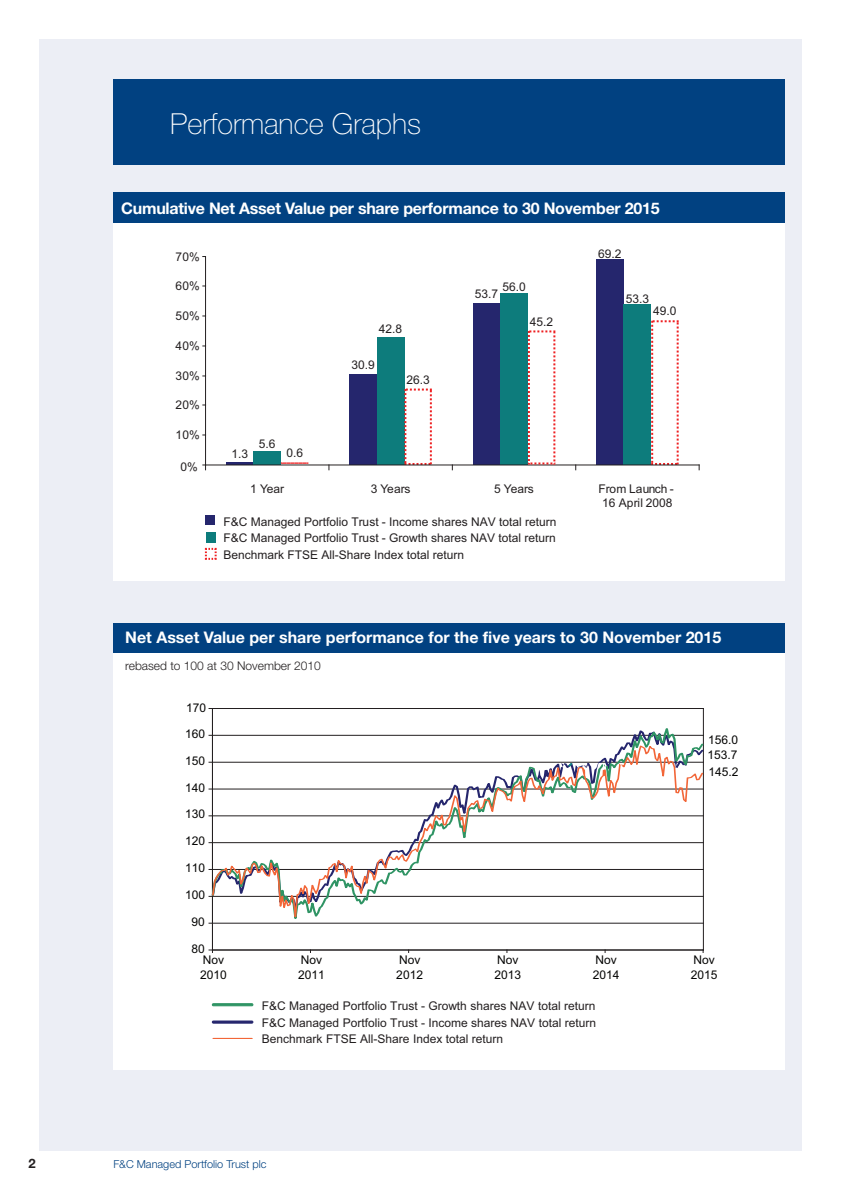
<style>
.page{position:relative;width:842px;height:1191px;background:#fff}
.page>*{position:absolute;margin:0;border:0;box-sizing:border-box;transform-origin:0 0}
.t1{font:100 29px "Helvetica Neue LT";color:#fff}
.t2{font:700 16px "Helvetica Neue LT";letter-spacing:-.015em;color:#fff}
.t3{font:700 13px "Helvetica Neue LT";color:#231f20}
.t4{font:12px/16.8px "Arial";color:#231f20;text-align:justify}
.t5{font:12px/14.4px "Arial";color:#050504}
.t6{font:300 12px "Helvetica Neue LT";color:#231f20}
.t7{font:300 11px "Helvetica Neue LT";color:#014181}
</style>
<div class="page">
<div style="left:40px;top:40px;width:762px;height:1111px;background:#eceef5"></div>
<div style="left:113px;top:79px;width:672px;height:85px;background:#014181"></div>
<div style="left:113px;top:193px;width:672px;height:34px;background:#014181"></div>
<div style="left:113px;top:623px;width:672px;height:34px;background:#014181"></div>
<div style="left:113px;top:223px;width:672px;height:357px;background:#fff"></div>
<div style="left:206px;top:532px;width:10px;height:10px;background:#0d7c7c"></div>
<svg style="left:204px;top:547px;width:13px;height:13px"></svg>
<div style="left:206px;top:515px;width:9px;height:10px;background:#25266d"></div>
<hr style="left:226px;top:462px;width:27px;height:3px;background:#25266d">
<div style="left:349px;top:374px;width:28px;height:91px;background:#25266d"></div>
<div style="left:473px;top:304px;width:27px;height:161px;background:#25266d"></div>
<div style="left:596px;top:260px;width:28px;height:205px;background:#25266d"></div>
<div style="left:253px;top:451px;width:28px;height:14px;background:#0d7c7c"></div>
<div style="left:377px;top:337px;width:27px;height:128px;background:#0d7c7c"></div>
<div style="left:500px;top:294px;width:28px;height:171px;background:#0d7c7c"></div>
<div style="left:624px;top:305px;width:27px;height:160px;background:#0d7c7c"></div>
<svg style="left:404px;top:388px;width:28px;height:76px"></svg>
<svg style="left:651px;top:320px;width:28px;height:144px"></svg>
<hr style="left:205px;top:256px;width:1px;height:209px;background:#231f20">
<hr style="left:206px;top:464px;width:493px;height:1px;background:#231f20">
<svg style="left:281px;top:462px;width:27px;height:2px"></svg>
<svg style="left:528px;top:330px;width:27px;height:134px"></svg>
<div style="left:113px;top:653px;width:672px;height:416px;background:#fff"></div>
<hr style="left:212px;top:1037px;width:41px;height:2px;background:#f26638">
<div style="left:212px;top:1020px;width:41px;height:3px;border:1px solid #25266d"></div>
<div style="left:212px;top:1003px;width:41px;height:3px;border:1px solid #2f9464"></div>
<hr style="left:212px;top:922px;width:491px;height:1px;background:#231f20">
<hr style="left:212px;top:896px;width:491px;height:1px;background:#231f20">
<hr style="left:212px;top:869px;width:491px;height:1px;background:#231f20">
<hr style="left:212px;top:842px;width:491px;height:1px;background:#231f20">
<hr style="left:212px;top:815px;width:491px;height:1px;background:#231f20">
<hr style="left:212px;top:761px;width:491px;height:1px;background:#231f20">
<hr style="left:212px;top:735px;width:491px;height:1px;background:#231f20">
<hr style="left:212px;top:708px;width:491px;height:1px;background:#231f20">
<hr style="left:703px;top:708px;width:1px;height:242px;background:#231f20">
<hr style="left:212px;top:708px;width:1px;height:242px;background:#231f20">
<hr style="left:212px;top:949px;width:491px;height:1px;background:#231f20">
<svg style="left:212px;top:767px;width:377px;height:150px"></svg>
<svg style="left:587px;top:728px;width:116px;height:74px"></svg>
<h1 class="t1" style="left:170px;top:107px;width:252px">Performance Graphs</h1>
<h2 class="t2" style="left:121px;top:199px;width:540px">Cumulative Net Asset Value per share performance to 30 November 2015</h2>
<p class="t4" style="left:176px;top:248px;width:26px">70%</p>
<p class="t4" style="left:176px;top:277px;width:26px">60%</p>
<p class="t4" style="left:176px;top:307px;width:26px">50%</p>
<p class="t4" style="left:176px;top:337px;width:26px">40%</p>
<p class="t4" style="left:176px;top:367px;width:26px">30%</p>
<p class="t4" style="left:176px;top:396px;width:26px">20%</p>
<p class="t4" style="left:176px;top:426px;width:26px">10%</p>
<p class="t4" style="left:180px;top:458px;width:19px">0%</p>
<p class="t4" style="left:231px;top:446px;width:18px">1.3</p>
<p class="t4" style="left:259px;top:435px;width:18px">5.6</p>
<p class="t4" style="left:286px;top:444px;width:18px">0.6</p>
<p class="t4" style="left:379px;top:321px;width:25px">42.8</p>
<p class="t4" style="left:351px;top:357px;width:25px">30.9</p>
<p class="t4" style="left:406px;top:371px;width:25px">26.3</p>
<p class="t4" style="left:502px;top:278px;width:25px">56.0</p>
<p class="t4" style="left:475px;top:285px;width:25px">53.7</p>
<p class="t4" style="left:530px;top:314px;width:25px">45.2</p>
<p class="t4" style="left:598px;top:245px;width:25px">69.2</p>
<p class="t4" style="left:626px;top:290px;width:25px">53.3</p>
<p class="t4" style="left:653px;top:302px;width:25px">49.0</p>
<p class="t4" style="left:250px;top:480px;width:35px">1 Year</p>
<p class="t4" style="left:371px;top:480px;width:41px">3 Years</p>
<p class="t4" style="left:494px;top:480px;width:41px">5 Years</p>
<p class="t4" style="left:598px;top:482px;width:77px;line-height:14.4px;text-align:center">From Launch -<br>16 April 2008</p>
<p class="t4" style="left:223px;top:513px;width:334px">F&amp;C Managed Portfolio Trust - Income shares NAV total return F&amp;C Managed Portfolio Trust - Growth shares NAV total return Benchmark FTSE All-Share Index total return</p>
<h2 class="t2" style="left:125px;top:627px;width:597px">Net Asset Value per share performance for the five years to 30 November 2015</h2>
<p class="t6" style="left:125px;top:658px;width:197px">rebased to 100 at 30 November 2010</p>
<p class="t5" style="left:186px;top:700px;width:22px">170</p>
<p class="t5" style="left:185px;top:726px;width:21px">160</p>
<p class="t5" style="left:185px;top:753px;width:21px">150</p>
<p class="t5" style="left:185px;top:780px;width:21px">140</p>
<p class="t5" style="left:185px;top:807px;width:21px">130</p>
<p class="t5" style="left:185px;top:834px;width:21px">120</p>
<p class="t5" style="left:185px;top:860px;width:21px">110</p>
<p class="t5" style="left:185px;top:887px;width:21px">100</p>
<p class="t5" style="left:191px;top:914px;width:15px">90</p>
<p class="t5" style="left:191px;top:941px;width:15px">80</p>
<p class="t5" style="left:708px;top:733px;width:32px">156.0<br>153.7</p>
<p class="t5" style="left:709px;top:764px;width:32px">145.2</p>
<p class="t5" style="left:200px;top:953px;width:28px">Nov<br>2010</p>
<p class="t5" style="left:298px;top:953px;width:28px">Nov<br>2011</p>
<p class="t5" style="left:396px;top:953px;width:28px">Nov<br>2012</p>
<p class="t5" style="left:495px;top:953px;width:28px">Nov<br>2013</p>
<p class="t5" style="left:593px;top:953px;width:28px">Nov<br>2014</p>
<p class="t5" style="left:691px;top:953px;width:28px">Nov<br>2015</p>
<p class="t4" style="left:262px;top:997px;width:335px">F&amp;C Managed Portfolio Trust - Growth shares NAV total return</p>
<p class="t4" style="left:262px;top:1014px;width:336px">F&amp;C Managed Portfolio Trust - Income shares NAV total return</p>
<p class="t4" style="left:262px;top:1031px;width:243px">Benchmark FTSE All-Share Index total return</p>
<p class="t3" style="left:28px;top:1155px;width:9px">2</p>
<p class="t7" style="left:113px;top:1157px;width:155px">F&amp;C Managed Portfolio Trust plc</p>
</div>
